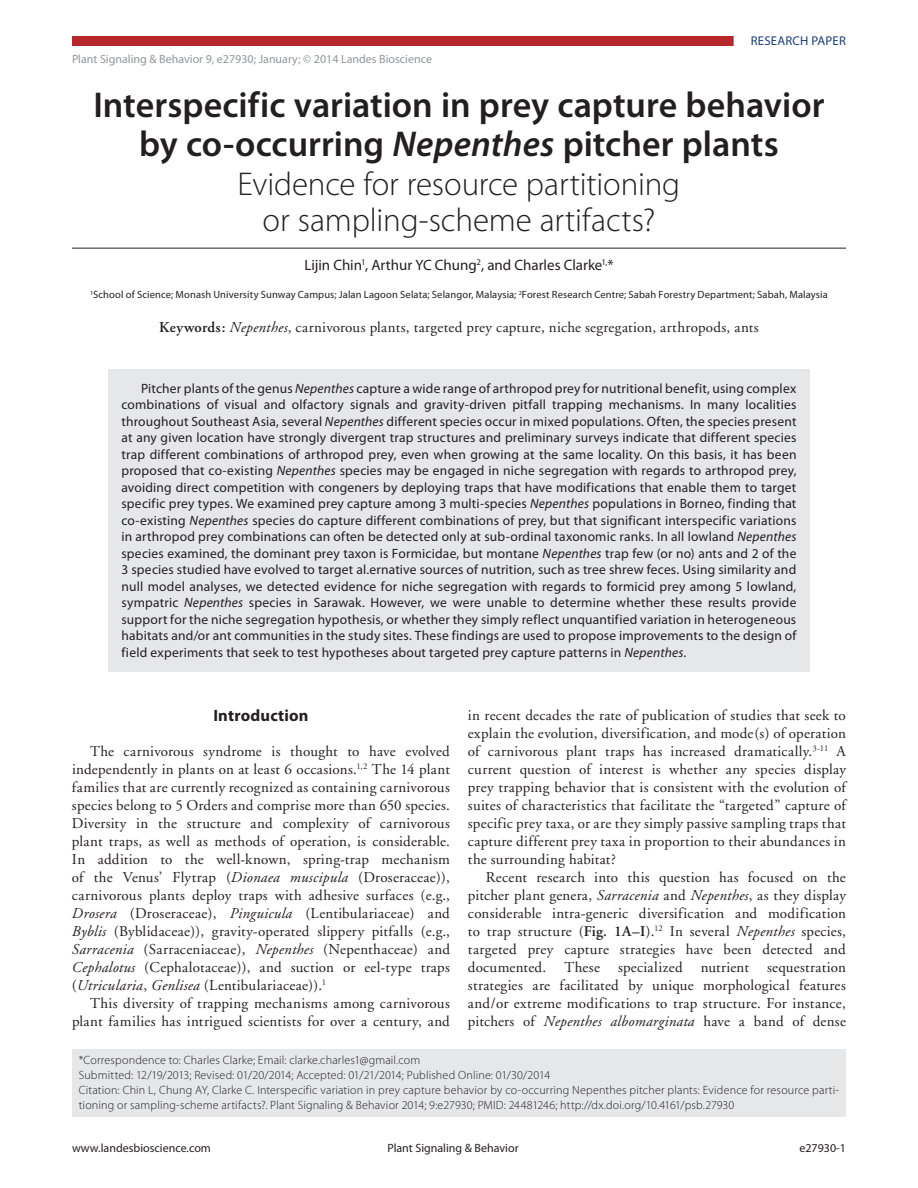
<style>
.page{position:relative;width:918px;height:1188px;background:#fff}
.page>*{position:absolute;margin:0;border:0;box-sizing:border-box;transform-origin:0 0}
.t1{font:600 36px/39px "Myriad Pro";color:#231f20;text-align:center}
.t2{font:300 33px/36px "Myriad Pro";letter-spacing:-.005em;color:#231f20;text-align:center}
.t3{font:700 16.5px "Myriad Pro";letter-spacing:.01em;color:#231f20}
.t4{font:15px/18px "Adobe Garamond";letter-spacing:.02em;color:#231f20;text-align:justify}
.t5{font:15px "Myriad Pro";color:#231f20}
.t6{font:13.5px/16.5px "Myriad Pro";letter-spacing:.015em;color:#231f20;text-align:justify}
.t7{font:12.75px "Myriad Pro";letter-spacing:.02em;color:#193f7c}
.t8{font:300 12px/15px "Myriad Pro";letter-spacing:.01em;color:#231f20}
.t9{font:12px "Myriad Pro";color:#939598}
.t10{font:12px "Myriad Pro";color:#231f20}
.t11{font:10.5px "Myriad Pro";letter-spacing:.015em;color:#231f20}
.s1{font-style:italic}
.s2{font-weight:600}
</style>
<div class="page">
<div style="left:72px;top:36px;width:774px;height:10px;background:#b7262b"></div>
<svg style="left:733px;top:36px;width:113px;height:10px"></svg>
<div style="left:72px;top:1049px;width:774px;height:68px;background:#e6e7e9"></div>
<hr style="left:72px;top:248px;width:774px;height:1px;background:#231f20">
<div style="left:108px;top:369px;width:702px;height:303px;background:#e6e7e9"></div>
<p class="t9" style="left:72px;top:52px;width:362px">Plant Signaling &amp; Behavior 9, e27930; January; © 2014 Landes Bioscience</p>
<p class="t7" style="left:751px;top:33px;width:97px">research paper</p>
<h1 class="t1" style="left:93px;top:85px;width:733px">Interspecific variation in prey capture behavior by co-occurring <span class="s1">Nepenthes</span> pitcher plants</h1>
<h2 class="t2" style="left:238px;top:165px;width:444px">Evidence for resource partitioning or sampling-scheme artifacts?</h2>
<p class="t5" style="left:304px;top:255px;width:311px">Lijin Chin<sup>1</sup>, Arthur YC Chung<sup>2</sup>, and Charles Clarke<sup>1,</sup>*</p>
<p class="t11" style="left:90px;top:288px;width:739px"><sup>1</sup>School of Science; Monash University Sunway Campus; Jalan Lagoon Selata; Selangor, Malaysia; <sup>2</sup>Forest Research Centre; Sabah Forestry Department; Sabah, Malaysia</p>
<p class="t4" style="left:159px;top:319px;width:601px"><span class="s2">Keywords:</span> <span class="s1">Nepenthes</span>, carnivorous plants, targeted prey capture, niche segregation, arthropods, ants</p>
<p class="t6" style="left:121px;top:380px;width:677px;text-indent:20px">Pitcher plants of the genus <span class="s1">Nepenthes</span> capture a wide range of arthropod prey for nutritional benefit, using complex combinations of visual and olfactory signals and gravity-driven pitfall trapping mechanisms. In many localities throughout Southeast Asia, several <span class="s1">Nepenthes</span> different species occur in mixed populations. Often, the species present at any given location have strongly divergent trap structures and preliminary surveys indicate that different species trap different combinations of arthropod prey, even when growing at the same locality. On this basis, it has been proposed that co-existing <span class="s1">Nepenthes</span> species may be engaged in niche segregation with regards to arthropod prey, avoiding direct competition with congeners by deploying traps that have modifications that enable them to target specific prey types. We examined prey capture among 3 multi-species <span class="s1">Nepenthes</span> populations in Borneo, finding that co-existing <span class="s1">Nepenthes</span> species do capture different combinations of prey, but that significant interspecific variations in arthropod prey combinations can often be detected only at sub-ordinal taxonomic ranks. In all lowland <span class="s1">Nepenthes </span>species examined, the dominant prey taxon is Formicidae, but montane <span class="s1">Nepenthes</span> trap few (or no) ants and 2 of the 3 species studied have evolved to target al.ernative sources of nutrition, such as tree shrew feces. Using similarity and null model analyses, we detected evidence for niche segregation with regards to formicid prey among 5 lowland, sympatric <span class="s1">Nepenthes</span> species in Sarawak. H owever, we were unable to determine whether these results provide support for the niche segregation hypothesis, or whether they simply reflect unquantified variation in heterogeneous habitats and/or ant communities in the study sites. These findings are used to propose improvements to the design of field experiments that seek to test hypotheses about targeted prey capture patterns in <span class="s1">Nepenthes</span>.</p>
<p class="t3" style="left:213px;top:704px;width:97px">Introduction</p>
<p class="t4" style="left:72px;top:743px;width:380px;text-indent:18px">The carnivorous syndrome is thought to have evolved independently in plants on at least 6 occasions.<sup>1,2</sup> The 14 plant families that are currently recognized as containing carnivorous species belong to 5 Orders and comprise more than 650 species.<br>Diversity in the structure and complexity of carnivorous plant traps, as well as methods of operation, is considerable.<br>In addition to the well-known, spring-trap mechanism of the Venus’ Flytrap (<span class="s1">Dionaea muscipula</span> (Droseraceae)), carnivorous plants deploy traps with adhesive surfaces (e.g., <span class="s1">Drosera</span> (Droseraceae), <span class="s1">Pinguicula</span> (Lentibulariaceae) and <span class="s1">Byblis</span> (Byblidaceae)), gravity-operated slippery pitfalls (e.g., <span class="s1">Sarracenia</span> (Sarraceniaceae), <span class="s1">Nepenthes</span> (Nepenthaceae) and <span class="s1">Cephalotus</span> (Cephalotaceae)), and suction or eel-type traps (<span class="s1">Utricularia</span>, <span class="s1">Genlisea</span> (Lentibulariaceae)).<sup>1</sup></p>
<p class="t4" style="left:72px;top:995px;width:379px;text-align:right">This diversity of trapping mechanisms among carnivorous plant families has intrigued scientists for over a century, and</p>
<p class="t4" style="left:468px;top:707px;width:379px">in recent decades the rate of publication of studies that seek to explain the evolution, diversification, and mode(s) of operation of carnivorous plant traps has increased dramatically.<sup>3-11</sup> A current question of interest is whether any species display prey trapping behavior that is consistent with the evolution of suites of characteristics that facilitate the “targeted” capture of specific prey taxa, or are they simply passive sampling traps that capture different prey taxa in proportion to their abundances in the surrounding habitat?</p>
<p class="t4" style="left:468px;top:869px;width:380px;text-indent:18px">Recent research into this question has focused on the pitcher plant genera, <span class="s1">Sarracenia</span> and <span class="s1">Nepenthes</span>, as they display considerable intra-generic diversification and modification to trap structure (<span class="s2">Fig. 1A–I</span>).<sup>12</sup> In several <span class="s1">Nepenthes</span> species, targeted prey capture strategies have been detected and documented. These specialized nutrient sequestration strategies are facilitated by unique morphological features and/or extreme modifications to trap structure. For instance, pitchers of <span class="s1">Nepenthes albomarginata</span> have a band of dense</p>
<p class="t8" style="left:79px;top:1053px;width:762px">*Correspondence to: Charles Clarke; Email: clarke.charles1@gmail.com<br>Submitted: 12/19/2013; Revised: 01/20/2014; Accepted: 01/21/2014; Published Online: 01/30/2014<br>Citation: Chin L, Chung AY, Clarke C. Interspecific variation in prey capture behavior by co-occurring Nepenthes pitcher plants: Evidence for resource parti&shy;tioning or sampling-scheme artifacts?. Plant Signaling &amp; Behavior 2014; 9:e27930; PMID: 24481246; http://dx.doi.org/10.4161/psb.27930</p>
<p class="t10" style="left:72px;top:1141px;width:140px">www.landesbioscience.com</p>
<p class="t10" style="left:387px;top:1141px;width:133px">Plant Signaling &amp; Behavior</p>
<p class="t10" style="left:799px;top:1141px;width:48px">e27930-1</p>
</div>
